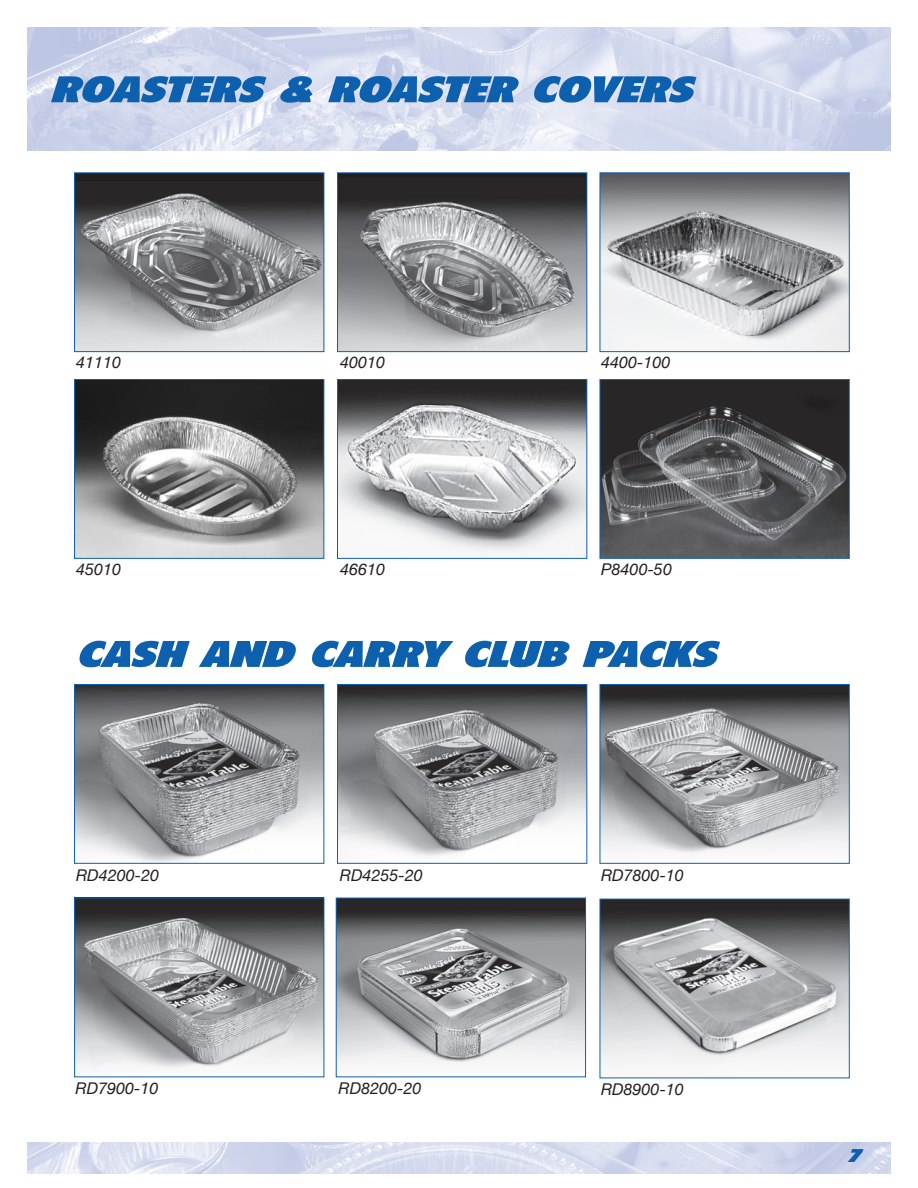
<style>
.page{position:relative;width:918px;height:1188px;background:#fff}
.page>*{position:absolute;margin:0;border:0;box-sizing:border-box;transform-origin:0 0}
.t1{font:36px "Flanders Ital";color:#0d60ae;scale:1.43 1}
.t2{font:18px "Flanders Ital";color:#0d60ae;scale:1.54 1}
.t3{font:italic 16.2px "Helvetica Neue";color:#231f20}
</style>
<div class="page">
<img style="left:76px;top:174px;width:246px;height:176px">
<div style="left:74px;top:172px;width:250px;height:180px;border:1px solid #0d60ae"></div>
<img style="left:339px;top:174px;width:246px;height:176px">
<div style="left:337px;top:172px;width:250px;height:180px;border:1px solid #0d60ae"></div>
<img style="left:602px;top:174px;width:246px;height:176px">
<div style="left:600px;top:172px;width:250px;height:180px;border:1px solid #0d60ae"></div>
<img style="left:76px;top:381px;width:246px;height:176px">
<div style="left:74px;top:379px;width:250px;height:180px;border:1px solid #0d60ae"></div>
<img style="left:339px;top:381px;width:246px;height:173px">
<div style="left:337px;top:379px;width:250px;height:180px;border:1px solid #0d60ae"></div>
<img style="left:602px;top:381px;width:246px;height:176px">
<div style="left:600px;top:379px;width:250px;height:180px;border:1px solid #0d60ae"></div>
<img style="left:28px;top:28px;width:862px;height:123px">
<img style="left:28px;top:1142px;width:862px;height:32px">
<img style="left:602px;top:686px;width:246px;height:167px">
<div style="left:600px;top:684px;width:250px;height:180px;border:1px solid #0d60ae"></div>
<img style="left:339px;top:686px;width:246px;height:171px">
<div style="left:337px;top:684px;width:250px;height:180px;border:1px solid #0d60ae"></div>
<img style="left:76px;top:686px;width:246px;height:176px">
<div style="left:74px;top:684px;width:250px;height:180px;border:1px solid #0d60ae"></div>
<img style="left:338px;top:900px;width:246px;height:167px">
<div style="left:336px;top:898px;width:250px;height:179px;border:1px solid #0d60ae"></div>
<img style="left:76px;top:900px;width:246px;height:171px">
<img style="left:602px;top:901px;width:246px;height:165px">
<div style="left:600px;top:899px;width:250px;height:179px;border:1px solid #0d60ae"></div>
<h1 class="t1" style="left:50px;top:69px;width:450px">ROASTERS &amp; ROASTER COVERS</h1>
<p class="t3" style="left:76px;top:353px;width:47px">41110</p>
<p class="t3" style="left:340px;top:352px;width:47px">40010</p>
<p class="t3" style="left:601px;top:353px;width:71px">4400-100</p>
<p class="t3" style="left:76px;top:560px;width:47px">45010</p>
<p class="t3" style="left:340px;top:560px;width:47px">46610</p>
<p class="t3" style="left:601px;top:560px;width:72px">P8400-50</p>
<h1 class="t1" style="left:76px;top:633px;width:449px">CASH AND CARRY CLUB PACKS</h1>
<p class="t3" style="left:76px;top:866px;width:84px">RD4200-20</p>
<p class="t3" style="left:340px;top:866px;width:84px">RD4255-20</p>
<p class="t3" style="left:601px;top:865px;width:84px">RD7800-10</p>
<p class="t3" style="left:76px;top:1079px;width:84px">RD7900-10</p>
<p class="t3" style="left:339px;top:1079px;width:84px">RD8200-20</p>
<p class="t3" style="left:601px;top:1080px;width:84px">RD8900-10</p>
<p class="t2" style="left:846px;top:1145px;width:12px">7</p>
</div>
